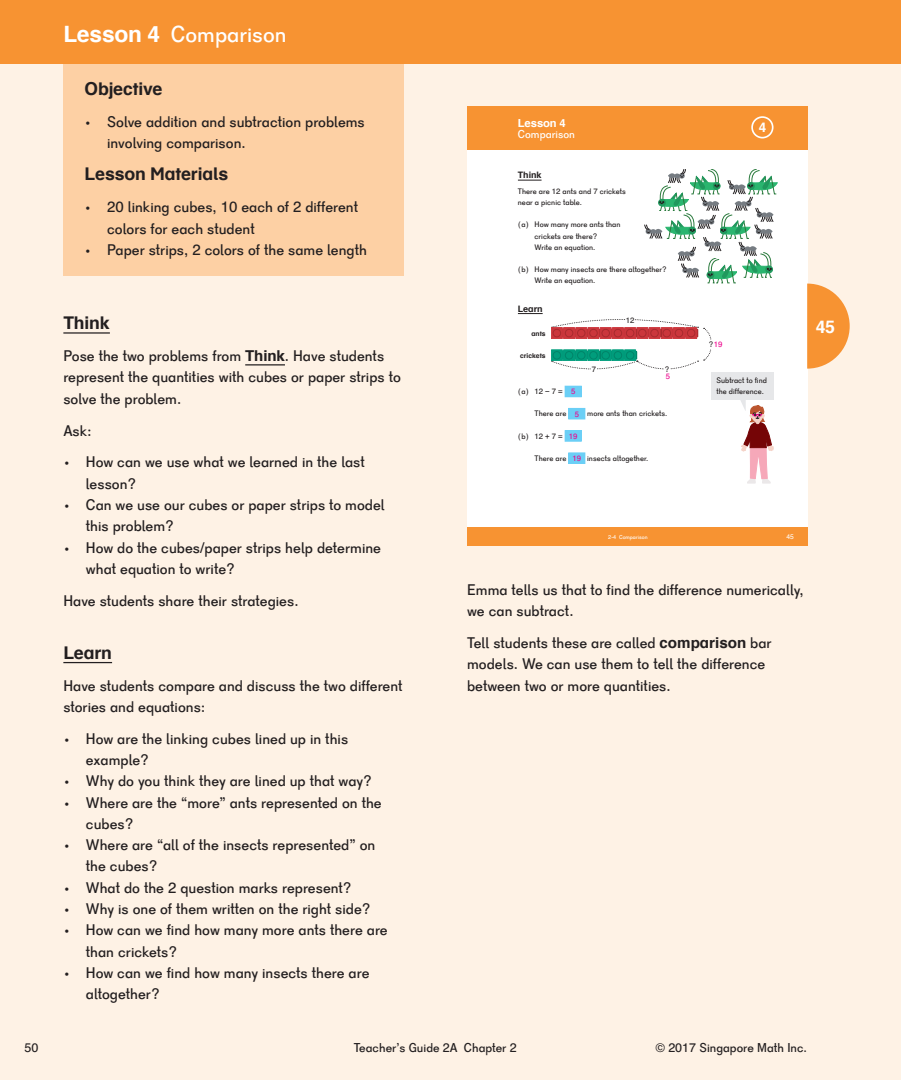
<style>
.page{position:relative;width:901px;height:1080px;background:#fff}
.page>*{position:absolute;margin:0;border:0;box-sizing:border-box;transform-origin:0 0}
.t1{font:22.5px "Schulbuch Bayern OT";color:#fff}
.t2{font:700 17.5px "Schulbuch Sued Offc";letter-spacing:-.01em;color:#231f20}
.t3{font:700 17.5px "Schulbuch Sued Offc";color:#fff}
.t4{font:15px/21.2px "Schulbuch Bayern OT";color:#231f20}
.t5{font:700 13.38px "Schulbuch Sued Offc";color:#fff}
.t6{font:12.5px "Schulbuch Bayern OT";color:#231f20}
.t7{font:11.12px "Schulbuch Bayern OT";color:#fff}
.t8{font:700 11.12px "Schulbuch Sued Offc";letter-spacing:-.01em;color:#fff}
.t9{font:700 8.88px "Schulbuch Sued Offc";letter-spacing:-.01em;color:#231f20}
.t10{font:7.75px/11.1px "Schulbuch Bayern OT";color:#231f20}
.t11{font:7.75px "Schulbuch Bayern OT";color:#ed028c}
.t12{font:700 6.62px "Schulbuch Sued Offc";color:#231f20}
.t13{font:6.62px "Schulbuch Bayern OT";color:#fff}
.t14{font:5.5px "Schulbuch Bayern OT";color:#fff}
.s1{font-family:"Schulbuch Sued Offc";font-weight:700}
.s2{color:#231f20}
</style>
<div class="page">
<hr style="left:900px;top:63px;width:1px;height:1016px;background:#fef2e5">
<div style="left:0;top:63px;width:900px;height:1016px;background:#fef2e5"></div>
<div style="left:63px;top:50px;width:340px;height:226px;background:#fdd0a4"></div>
<div style="left:467px;top:106px;width:340px;height:439px;background:#fff"></div>
<div style="left:467px;top:106px;width:340px;height:44px;background:#f79332"></div>
<div style="left:467px;top:527px;width:340px;height:18px;background:#f79332"></div>
<div style="left:751px;top:116px;width:22px;height:22px;border:2px solid #fff;border-radius:50%"></div>
<div style="left:711px;top:372px;width:62px;height:16px;background:#e6e7e9"></div>
<div style="left:711px;top:383px;width:62px;height:17px;background:#e6e7e9"></div>
<svg style="left:518px;top:180px;width:24px;height:1px"></svg>
<svg style="left:518px;top:313px;width:25px;height:1px"></svg>
<div style="left:565px;top:386px;width:16px;height:10px;background:#6bcff6"></div>
<div style="left:565px;top:386px;width:16px;height:11px;border:1px solid #6bcff6"></div>
<div style="left:569px;top:408px;width:16px;height:11px;background:#6bcff6"></div>
<div style="left:568px;top:408px;width:17px;height:11px;border:1px solid #6bcff6"></div>
<div style="left:565px;top:430px;width:16px;height:11px;background:#6bcff6"></div>
<div style="left:569px;top:453px;width:16px;height:10px;background:#6bcff6"></div>
<div style="left:568px;top:452px;width:17px;height:11px;border:1px solid #6bcff6"></div>
<svg style="left:740px;top:400px;width:33px;height:83px"></svg>
<div style="left:551px;top:327px;width:11px;height:11px;border:1px solid #cb363c"></div>
<div style="left:551px;top:350px;width:11px;height:11px;border:1px solid #009d7c"></div>
<svg style="left:552px;top:319px;width:160px;height:51px"></svg>
<div style="left:625px;top:350px;width:11px;height:11px;background:#009d7c"></div>
<div style="left:625px;top:350px;width:11px;height:11px;border:1px solid #009d7c"></div>
<div style="left:626px;top:351px;width:8px;height:8px;border:1px solid #008469;border-radius:50%"></div>
<svg style="left:644px;top:169px;width:133px;height:114px"></svg>
<svg style="left:807px;top:283px;width:43px;height:85px"></svg>
<hr style="left:900px;top:0;width:1px;height:63px;background:#f79332">
<hr style="left:63px;top:332px;width:47px;height:1px;background:#231f20">
<hr style="left:245px;top:364px;width:40px;height:1px;background:#231f20">
<hr style="left:63px;top:661px;width:49px;height:2px;background:#231f20">
<div style="left:0;top:0;width:900px;height:63px;background:#f79332"></div>
<h1 class="t1" style="left:63px;top:21px;width:225px"><span class="s1">Lesson 4</span> Comparison</h1>
<p class="t2" style="left:85px;top:78px;width:79px">Objective</p>
<p class="t4" style="left:107px;top:112px;width:259px;text-indent:-22px">• Solve addition and subtraction problems involving comparison.</p>
<p class="t2" style="left:85px;top:163px;width:145px">Lesson Materials</p>
<p class="t4" style="left:107px;top:197px;width:252px;text-indent:-22px">• 20 linking cubes, 10 each of 2 different colors for each student</p>
<p class="t4" style="left:85px;top:239px;width:284px">• Paper strips, 2 colors of the same length</p>
<p class="t2" style="left:63px;top:312px;width:48px">Think</p>
<p class="t4" style="left:63px;top:345px;width:339px">Pose the two problems from <span class="s1">Think</span>. Have students represent the quantities with cubes or paper strips to solve the problem.</p>
<p class="t4" style="left:63px;top:420px;width:30px">Ask:</p>
<p class="t4" style="left:86px;top:452px;width:280px;text-indent:-22px">• How can we use what we learned in the last lesson?</p>
<p class="t4" style="left:86px;top:494px;width:300px;text-indent:-22px">• Can we use our cubes or paper strips to model this problem?</p>
<p class="t4" style="left:86px;top:537px;width:297px;text-indent:-22px">• How do the cubes/paper strips help determine what equation to write?</p>
<p class="t4" style="left:63px;top:590px;width:237px">Have students share their strategies.</p>
<p class="t2" style="left:63px;top:641px;width:50px">Learn</p>
<p class="t4" style="left:63px;top:675px;width:341px">Have students compare and discuss the two different stories and equations:</p>
<p class="t4" style="left:86px;top:728px;width:264px;text-indent:-22px">• How are the linking cubes lined up in this example?</p>
<p class="t4" style="left:63px;top:770px;width:310px">• Why do you think they are lined up that way?</p>
<p class="t4" style="left:86px;top:792px;width:297px;text-indent:-22px">• Where are the “more” ants represented on the cubes?</p>
<p class="t4" style="left:86px;top:834px;width:291px;text-indent:-22px">• Where are “all of the insects represented” on the cubes?</p>
<p class="t4" style="left:63px;top:877px;width:290px">• What do the 2 question marks represent?</p>
<p class="t4" style="left:63px;top:898px;width:309px">• Why is one of them written on the right side?</p>
<p class="t4" style="left:86px;top:919px;width:303px;text-indent:-22px">• How can we find how many more ants there are than crickets?</p>
<p class="t4" style="left:86px;top:962px;width:285px;text-indent:-22px">• How can we find how many insects there are altogether?</p>
<p class="t8" style="left:518px;top:116px;width:49px">Lesson 4</p>
<p class="t7" style="left:518px;top:128px;width:59px">Comparison</p>
<p class="t9" style="left:518px;top:170px;width:25px">Think</p>
<p class="t10" style="left:518px;top:186px;width:110px">There are 12 ants and 7 crickets near a picnic table.</p>
<p class="t10" style="left:535px;top:219px;width:88px">How many more ants than crickets are there?<br>Write an equation.</p>
<p class="t10" style="left:535px;top:264px;width:134px">How many insects are there altogether?<br>Write an equation.</p>
<p class="t10" style="left:518px;top:219px;width:12px">(a)</p>
<p class="t10" style="left:518px;top:264px;width:12px">(b)</p>
<p class="t9" style="left:518px;top:303px;width:26px">Learn</p>
<p class="t12" style="left:531px;top:329px;width:16px">ants</p>
<p class="t12" style="left:520px;top:351px;width:27px">crickets</p>
<p class="t10" style="left:626px;top:314px;width:10px">12</p>
<p class="t10" style="left:592px;top:363px;width:6px">7</p>
<p class="t10" style="left:665px;top:363px;width:6px">?</p>
<p class="t11" style="left:666px;top:371px;width:6px">5</p>
<p class="t10" style="left:518px;top:386px;width:12px">(a)</p>
<p class="t10" style="left:518px;top:430px;width:12px">(b)</p>
<p class="t10" style="left:535px;top:386px;width:30px">12 − 7 =</p>
<p class="t10" style="left:535px;top:408px;width:33px">There are</p>
<p class="t10" style="left:587px;top:408px;width:82px">more ants than crickets.</p>
<p class="t11" style="left:571px;top:387px;width:6px">5</p>
<p class="t11" style="left:575px;top:409px;width:6px">5</p>
<p class="t11" style="left:569px;top:431px;width:10px">19</p>
<p class="t11" style="left:572px;top:453px;width:10px">19</p>
<p class="t10" style="left:535px;top:430px;width:30px">12 + 7 =</p>
<p class="t10" style="left:535px;top:453px;width:33px">There are</p>
<p class="t10" style="left:587px;top:453px;width:63px">insects altogether.</p>
<p class="t5" style="left:759px;top:119px;width:9px">4</p>
<p class="t11" style="left:709px;top:339px;width:15px"><span class="s2">?</span>19</p>
<p class="t10" style="left:716px;top:375px;width:52px">Subtract to find the difference.</p>
<p class="t3" style="left:816px;top:315px;width:21px">45</p>
<p class="t14" style="left:608px;top:533px;width:41px">2-4 Comparison</p>
<p class="t13" style="left:786px;top:532px;width:9px">45</p>
<p class="t4" style="left:467px;top:579px;width:338px">Emma tells us that to find the difference numerically, we can subtract.</p>
<p class="t4" style="left:467px;top:632px;width:306px">Tell students these are called <span class="s1">comparison</span> bar models. We can use them to tell the difference between two or more quantities.</p>
<p class="t6" style="left:25px;top:1040px;width:15px">50</p>
<p class="t6" style="left:655px;top:1040px;width:153px">© 2017 Singapore Math Inc.</p>
<p class="t6" style="left:354px;top:1040px;width:165px">Teacher’s Guide 2A Chapter 2</p>
</div>
